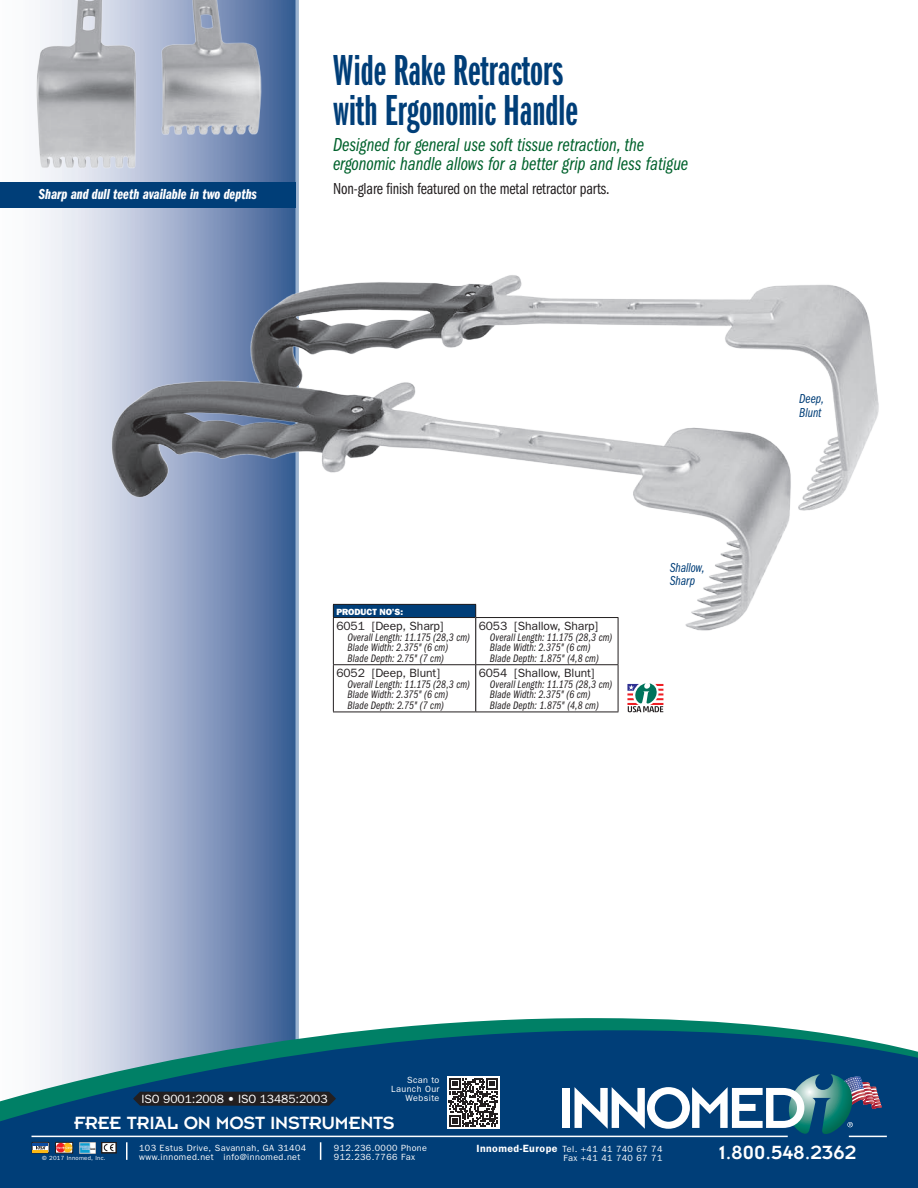
<style>
.page{position:relative;width:918px;height:1188px;background:#fff}
.page>*{position:absolute;margin:0;border:0;box-sizing:border-box;transform-origin:0 0}
.t1{font:45px/40.5px "ITC Franklin Gothic Std Dm X Cp";color:#003e78}
.t2{font:21px "Insignia";color:#fff}
.t3{font:19.5px/19.5px "ITC Franklin Gothic Std Bk Cp It";color:#00622c}
.t4{font:19.5px "Insignia";letter-spacing:-.01em;color:#fff}
.t5{font:16.5px "ITC Franklin Gothic Std Bk Cp";letter-spacing:-.005em;color:#231f20}
.t6{font:15px "ITC Franklin Gothic Std Dm Cp It";color:#fff}
.t7{font:13.5px/13.5px "ITC Franklin Gothic Std Bk Cp It";color:#003e78}
.t8{font:12px "Franklin Gothic";letter-spacing:-.005em;color:#231f20}
.t9{font:12px "Franklin Gothic";letter-spacing:-.005em;color:#fff}
.t10{font:11.25px/10.5px "ITC Franklin Gothic Std Bk Cp It";letter-spacing:.01em;color:#231f20}
.t11{font:9px/9px "Franklin Gothic";letter-spacing:.045em;color:#fff}
.t12{font:800 9px "Franklin Gothic";letter-spacing:-.005em;color:#fff}
.t13{font:6px "Franklin Gothic";letter-spacing:.045em;color:#fff}
.s1{font-weight:600;font-size:10.5px}
</style>
<div class="page">
<svg style="left:0;top:0;width:296px;height:1018px"></svg>
<hr style="left:296px;top:0;width:2px;height:1044px;background:#cfd6e6">
<img style="left:106px;top:268px;width:773px;height:368px">
<div style="left:0;top:183px;width:296px;height:25px;background:#003e78"></div>
<div style="left:333px;top:604px;width:143px;height:108px;background:#fff"></div>
<div style="left:333px;top:604px;width:143px;height:14px;background:#003e78"></div>
<hr style="left:333px;top:618px;width:1px;height:46px;background:#231f20">
<hr style="left:333px;top:665px;width:1px;height:47px;background:#231f20">
<hr style="left:333px;top:664px;width:143px;height:1px;background:#231f20">
<hr style="left:333px;top:712px;width:143px;height:1px;background:#231f20">
<hr style="left:333px;top:604px;width:143px;height:1px;background:#231f20">
<svg style="left:333px;top:605px;width:1px;height:12px"></svg>
<svg style="left:475px;top:605px;width:1px;height:12px"></svg>
<hr style="left:333px;top:617px;width:143px;height:1px;background:#231f20">
<div style="left:475px;top:617px;width:143px;height:95px;background:#fff"></div>
<hr style="left:475px;top:618px;width:1px;height:46px;background:#231f20">
<hr style="left:618px;top:618px;width:1px;height:46px;background:#231f20">
<hr style="left:475px;top:665px;width:1px;height:47px;background:#231f20">
<hr style="left:618px;top:665px;width:1px;height:47px;background:#231f20">
<hr style="left:475px;top:617px;width:143px;height:1px;background:#231f20">
<hr style="left:475px;top:664px;width:143px;height:1px;background:#231f20">
<hr style="left:475px;top:712px;width:143px;height:1px;background:#231f20">
<svg style="left:627px;top:683px;width:36px;height:29px"></svg>
<img style="left:35px;top:0;width:230px;height:171px">
<svg style="left:0;top:1018px;width:918px;height:170px;background:#235e88"></svg>
<svg style="left:32px;top:1142px;width:17px;height:11px"></svg>
<hr style="left:33px;top:1143px;width:15px;height:3px;background:#0d4da1">
<svg style="left:55px;top:1142px;width:18px;height:11px"></svg>
<img style="left:79px;top:1142px;width:17px;height:11px">
<div style="left:101px;top:1142px;width:15px;height:11px;border:1px solid #231f20"></div>
<svg style="left:104px;top:1144px;width:10px;height:7px"></svg>
<div style="left:102px;top:1142px;width:14px;height:11px;border:1px solid #231f20"></div>
<div style="left:447px;top:1076px;width:52px;height:52px;background:#fff"></div>
<svg style="left:449px;top:1078px;width:49px;height:49px"></svg>
<svg style="left:133px;top:1092px;width:203px;height:14px;background:#212024"></svg>
<div style="left:563px;top:1088px;width:7px;height:40px;background:#fff"></div>
<svg style="left:575px;top:1074px;width:307px;height:62px"></svg>
<h3 class="t6" style="left:39px;top:185px;width:220px">Sharp and dull teeth available in two depths</h3>
<h1 class="t1" style="left:333px;top:51px;width:246px">Wide Rake Retractors with Ergonomic Handle</h1>
<h3 class="t3" style="left:333px;top:135px;width:357px">Designed for general use soft tissue retraction, the ergonomic handle allows for a better grip and less fatigue</h3>
<h3 class="t5" style="left:333px;top:179px;width:278px">Non-glare finish featured on the metal retractor parts.</h3>
<p class="t12" style="left:336px;top:606px;width:68px">PRODUCT NO’S:</p>
<p class="t8" style="left:336px;top:619px;width:109px">6051 [Deep, Sharp]</p>
<p class="t10" style="left:348px;top:632px;width:124px">Overall Length: 11.175 (28,3 cm)<br>Blade Width: 2.375" (6 cm)<br>Blade Depth: 2.75" (7 cm)</p>
<p class="t8" style="left:336px;top:666px;width:105px">6052 [Deep, Blunt]</p>
<p class="t10" style="left:348px;top:679px;width:124px">Overall Length: 11.175 (28,3 cm)<br>Blade Width: 2.375" (6 cm)<br>Blade Depth: 2.75" (7 cm)</p>
<p class="t8" style="left:479px;top:619px;width:121px">6053 [Shallow, Sharp]</p>
<p class="t10" style="left:490px;top:632px;width:124px">Overall Length: 11.175 (28,3 cm)<br>Blade Width: 2.375" (6 cm)<br>Blade Depth: 1.875" (4,8 cm)</p>
<p class="t8" style="left:479px;top:666px;width:117px">6054 [Shallow, Blunt]</p>
<p class="t10" style="left:490px;top:679px;width:124px">Overall Length: 11.175 (28,3 cm)<br>Blade Width: 2.375" (6 cm)<br>Blade Depth: 1.875" (4,8 cm)</p>
<p class="t7" style="left:670px;top:561px;width:37px">Shallow,<br>Sharp</p>
<p class="t7" style="left:799px;top:392px;width:26px">Deep,<br>Blunt</p>
<p class="t11" style="left:391px;top:1076px;width:50px;text-align:right">Scan to<br>Launch Our</p>
<p class="t9" style="left:142px;top:1092px;width:188px">ISO 9001:2008 • ISO 13485:2003</p>
<p class="t11" style="left:406px;top:1094px;width:35px">Website</p>
<h3 class="t4" style="left:74px;top:1113px;width:322px">FREE TRIAL ON MOST INSTRUMENTS</h3>
<p class="t11" style="left:139px;top:1143px;width:169px">103 Estus Drive, Savannah, GA 31404 www.innomed.net info@innomed.net</p>
<p class="t11" style="left:334px;top:1143px;width:95px">912.236.0000 Phone<br>912.236.7766 Fax</p>
<p class="t11" style="left:476px;top:1145px;width:188px"><span class="s1">Innomed-Europe</span> Tel. +41 41 740 67 74</p>
<p class="t13" style="left:42px;top:1154px;width:65px">© 2017 Innomed, Inc.</p>
<p class="t11" style="left:563px;top:1154px;width:100px">Fax +41 41 740 67 71</p>
<h2 class="t2" style="left:719px;top:1142px;width:139px">1.800.548.2362</h2>
</div>
